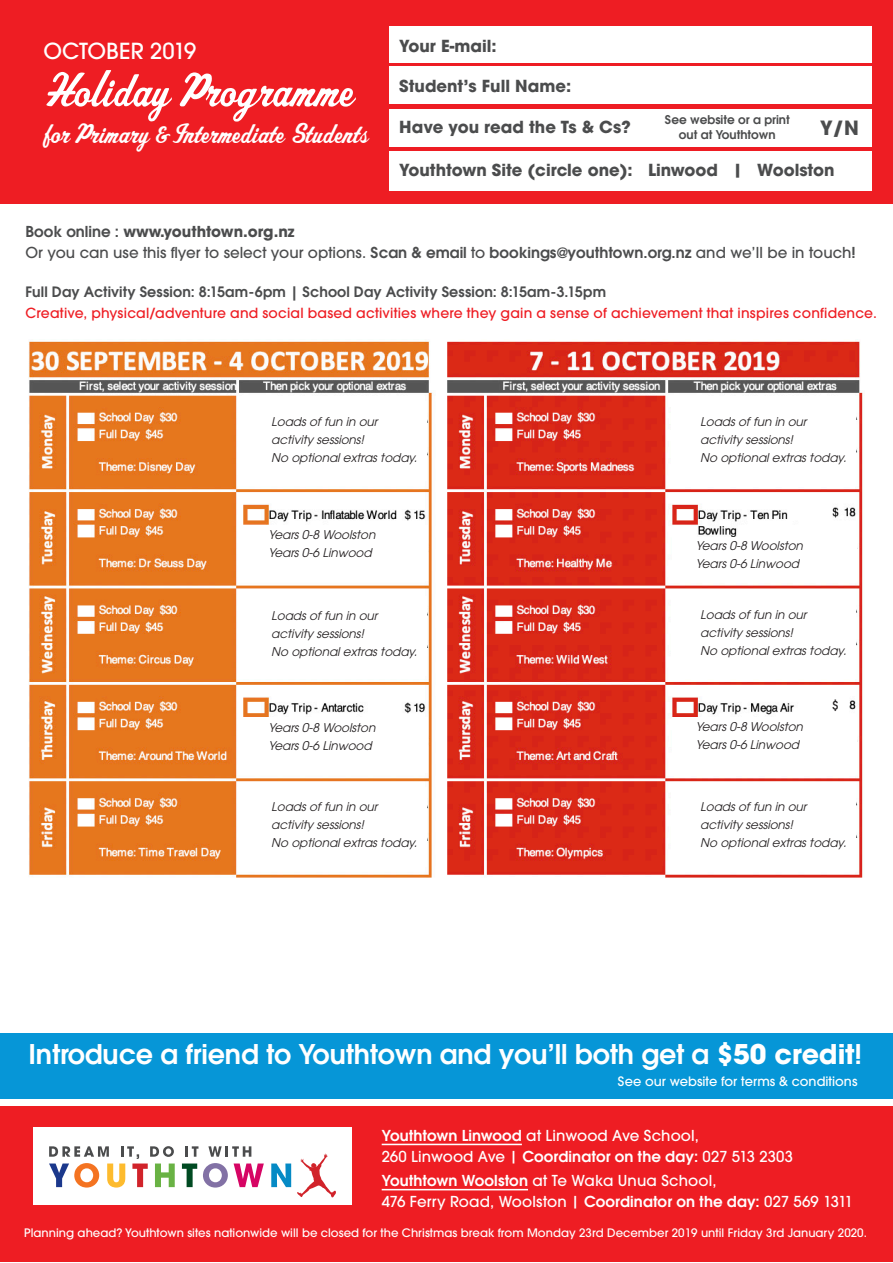
<style>
.page{position:relative;width:893px;height:1263px;background:#fff}
.page>*{position:absolute;margin:0;border:0;box-sizing:border-box;transform-origin:0 0}
.t1{font:52.8px "Aktuelle";letter-spacing:.005em;color:#fff}
.t2{font:30.75px "Aktuelle";letter-spacing:.005em;color:#fff}
.t3{font:600 27px "ITC Avant Garde Pro";letter-spacing:-.005em;color:#fff}
.t4{font:500 22.05px "ITC Avant Garde Pro";color:#fff}
.t5{font:700 19.5px "ITC Avant Garde Pro";color:#4b4c4d}
.t6{font:700 16.5px "ITC Avant Garde Pro";color:#4b4c4d}
.t7{font:500 15px "ITC Avant Garde Pro";letter-spacing:.01em;color:#fff}
.t8{font:500 15px "ITC Avant Garde Pro";color:#4b4c4d}
.t9{font:700 15px "ITC Avant Garde Pro";color:#4b4c4d}
.t10{font:600 14.25px "ITC Avant Garde Pro";letter-spacing:.01em;color:#4b4c4d}
.t11{font:500 13.8px "ITC Avant Garde Pro";letter-spacing:.015em;color:#ee1d23}
.t12{font:500 12.9px "ITC Avant Garde Pro";color:#fff}
.t13{font:500 12.75px "ITC Avant Garde Pro";color:#231f20}
.t14{font:italic 12px "ITC Avant Garde Pro";color:#231f20}
.t15{font:600 12px/15px "ITC Avant Garde Pro";color:#4b4c4d;text-align:center}
.t16{font:500 11.7px "ITC Avant Garde Pro";color:#fff}
.s1{font-weight:600}
.s2{font-weight:700}
</style>
<div class="page">
<div style="left:0;top:0;width:893px;height:203px;background:#ee1d23"></div>
<div style="left:0;top:1106px;width:893px;height:156px;background:#ee1d23"></div>
<div style="left:0;top:1033px;width:893px;height:65px;background:#0696d7"></div>
<div style="left:389px;top:26px;width:482px;height:36px;background:#fff"></div>
<div style="left:389px;top:66px;width:482px;height:38px;background:#fff"></div>
<div style="left:389px;top:151px;width:482px;height:40px;background:#fff"></div>
<div style="left:389px;top:109px;width:482px;height:38px;background:#fff"></div>
<div style="left:33px;top:1128px;width:318px;height:77px;background:#fff"></div>
<svg style="left:182px;top:1163px;width:15px;height:24px"></svg>
<svg style="left:203px;top:1163px;width:25px;height:24px"></svg>
<svg style="left:234px;top:1163px;width:30px;height:24px"></svg>
<svg style="left:271px;top:1163px;width:20px;height:24px"></svg>
<svg style="left:49px;top:1146px;width:126px;height:41px"></svg>
<svg style="left:185px;top:1146px;width:13px;height:11px"></svg>
<svg style="left:208px;top:1146px;width:43px;height:11px"></svg>
<svg style="left:297px;top:1153px;width:39px;height:45px"></svg>
<hr style="left:382px;top:1144px;width:140px;height:1px;background:#fff">
<hr style="left:382px;top:1189px;width:146px;height:1px;background:#fff">
<img style="left:29px;top:340px;width:834px;height:538px">
<div style="left:242px;top:402px;width:185px;height:79px;background:#fff"></div>
<div style="left:671px;top:402px;width:185px;height:79px;background:#fff"></div>
<div style="left:671px;top:595px;width:185px;height:79px;background:#fff"></div>
<div style="left:671px;top:787px;width:185px;height:80px;background:#fff"></div>
<div style="left:242px;top:596px;width:185px;height:80px;background:#fff"></div>
<div style="left:242px;top:787px;width:185px;height:80px;background:#fff"></div>
<div style="left:672px;top:537px;width:184px;height:43px;background:#fff"></div>
<div style="left:738px;top:525px;width:92px;height:12px;background:#fff"></div>
<div style="left:242px;top:718px;width:185px;height:55px;background:#fff"></div>
<div style="left:242px;top:525px;width:185px;height:55px;background:#fff"></div>
<div style="left:799px;top:696px;width:50px;height:27px;background:#fff"></div>
<div style="left:672px;top:717px;width:184px;height:55px;background:#fff"></div>
<p class="t4" style="left:44px;top:37px;width:154px">OCTOBER 2019</p>
<p class="t1" style="left:44px;top:57px;width:311px">Holiday Programme</p>
<p class="t2" style="left:44px;top:114px;width:326px">for Primary &amp;Intermediate Students</p>
<p class="t6" style="left:399px;top:34px;width:99px">Your E-mail:</p>
<p class="t6" style="left:399px;top:75px;width:173px">Student’s Full Name:</p>
<p class="t15" style="left:665px;top:112px;width:126px">See website or a print out at Youthtown</p>
<p class="t6" style="left:399px;top:116px;width:233px">Have you read the Ts &amp; Cs?</p>
<p class="t5" style="left:820px;top:115px;width:40px">Y/N</p>
<p class="t6" style="left:399px;top:159px;width:437px">Youthtown Site (circle one): Linwood | Woolston</p>
<p class="t9" style="left:26px;top:221px;width:270px"><span class="s1">Book online :</span> www.youthtown.org.nz</p>
<p class="t8" style="left:26px;top:243px;width:832px">Or you can use this flyer to select your options. <span class="s1">Scan &amp; email</span> to <span class="s1">bookings@youthtown.org.nz</span> and we’ll be in touch<span class="s1">!</span></p>
<p class="t10" style="left:26px;top:282px;width:582px">Full Day Activity Session: 8:15am-6pm | School Day Activity Session: 8:15am-3.15pm</p>
<p class="t11" style="left:26px;top:304px;width:853px">Creative, physical/adventure and social based activities where they gain a sense of achievement that inspires confidence.</p>
<p class="t14" style="left:271px;top:414px;width:111px">Loadsoffun in our</p>
<p class="t14" style="left:271px;top:432px;width:97px">activity sessions!</p>
<p class="t14" style="left:271px;top:450px;width:151px">No optionalextrastoday.</p>
<p class="t14" style="left:268px;top:527px;width:112px">Years0-8 Woolston</p>
<p class="t14" style="left:268px;top:545px;width:108px">Years0-6 Linwood</p>
<p class="t14" style="left:271px;top:608px;width:111px">Loadsoffun in our</p>
<p class="t14" style="left:271px;top:626px;width:97px">activity sessions!</p>
<p class="t14" style="left:271px;top:644px;width:151px">No optionalextrastoday.</p>
<p class="t14" style="left:268px;top:720px;width:112px">Years0-8 Woolston</p>
<p class="t14" style="left:268px;top:738px;width:108px">Years0-6 Linwood</p>
<p class="t14" style="left:271px;top:799px;width:111px">Loadsoffun in our</p>
<p class="t14" style="left:271px;top:817px;width:97px">activity sessions!</p>
<p class="t14" style="left:271px;top:835px;width:151px">No optionalextrastoday.</p>
<p class="t14" style="left:700px;top:414px;width:111px">Loadsoffun in our</p>
<p class="t14" style="left:700px;top:432px;width:97px">activity sessions!</p>
<p class="t14" style="left:700px;top:450px;width:151px">No optionalextrastoday.</p>
<p class="t14" style="left:696px;top:539px;width:112px">Years0-8 Woolston</p>
<p class="t14" style="left:696px;top:557px;width:108px">Years0-6 Linwood</p>
<p class="t14" style="left:700px;top:607px;width:111px">Loadsoffun in our</p>
<p class="t14" style="left:700px;top:625px;width:97px">activity sessions!</p>
<p class="t14" style="left:700px;top:643px;width:151px">No optionalextrastoday.</p>
<p class="t14" style="left:696px;top:719px;width:112px">Years0-8 Woolston</p>
<p class="t14" style="left:696px;top:737px;width:108px">Years0-6 Linwood</p>
<p class="t13" style="left:832px;top:697px;width:9px">$</p>
<p class="t14" style="left:700px;top:799px;width:111px">Loadsoffun in our</p>
<p class="t14" style="left:700px;top:817px;width:97px">activity sessions!</p>
<p class="t14" style="left:700px;top:835px;width:151px">No optionalextrastoday.</p>
<p class="t3" style="left:29px;top:1036px;width:835px">Introduce a friend to Youthtown and you’ll both get a <span class="s2">$50 credit</span>!</p>
<p class="t12" style="left:618px;top:1073px;width:241px">See our website for terms &amp; conditions</p>
<p class="t7" style="left:382px;top:1126px;width:319px"><span class="s1">Youthtown Linwood</span> at Linwood Ave School,</p>
<p class="t7" style="left:382px;top:1147px;width:413px">260 Linwood Ave | <span class="s1">Coordinator on the day:</span> 027 513 2303</p>
<p class="t7" style="left:382px;top:1171px;width:336px"><span class="s1">Youthtown Woolston</span> at Te Waka Unua School,</p>
<p class="t7" style="left:382px;top:1192px;width:473px">476 Ferry Road, Woolston | <span class="s1">Coordinator on the day:</span> 027 569 1311</p>
<p class="t16" style="left:24px;top:1225px;width:844px">Planning ahead? Youthtown sites nationwide will be closed for the Christmas break from Monday 23rd December 2019 until Friday 3rd January 2020.</p>
</div>
